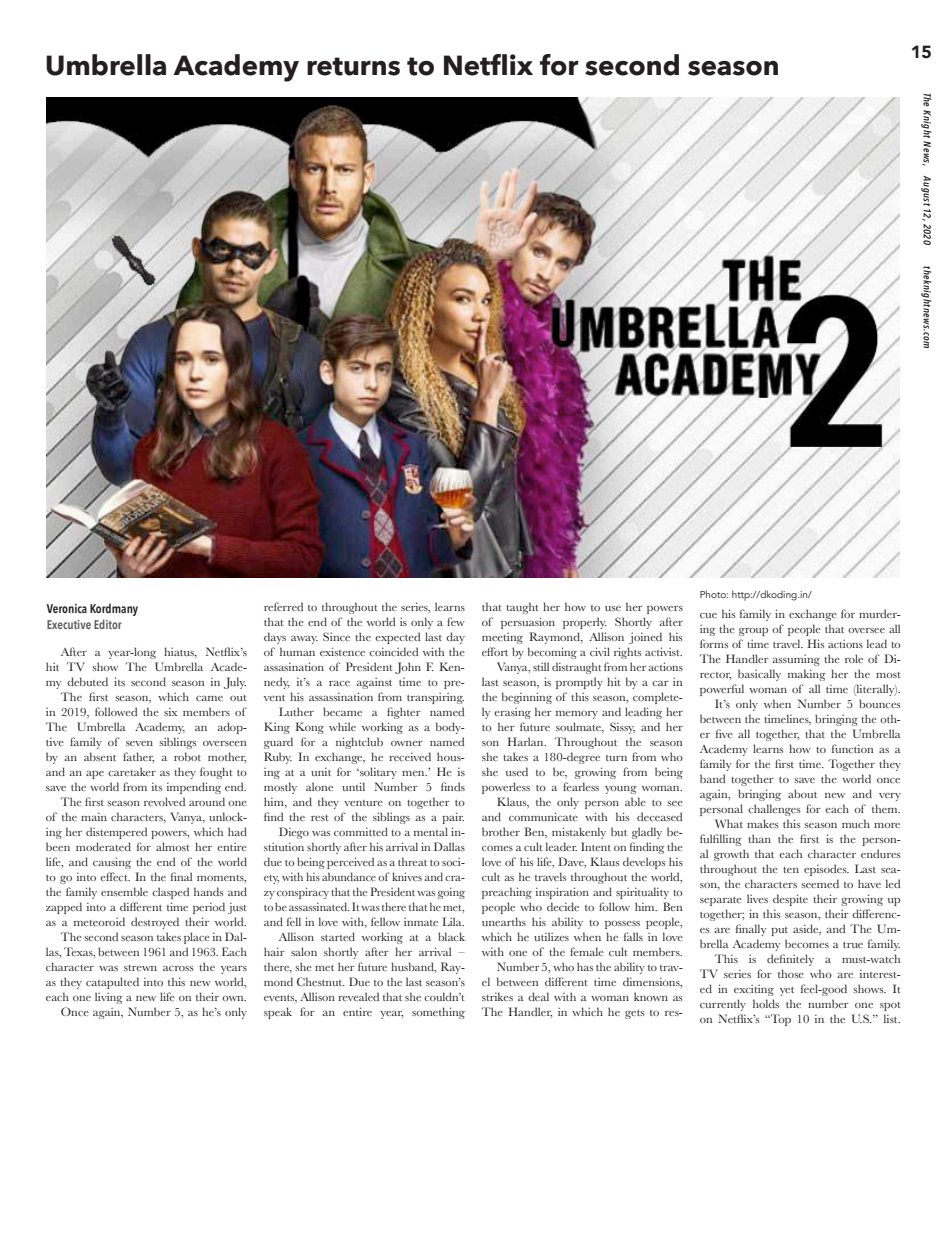
<style>
.page{position:relative;width:945px;height:1260px;background:#fff}
.page>*{position:absolute;margin:0;border:0;box-sizing:border-box;transform-origin:0 0}
.Headline_Title{font:700 27.5px "Avenir Next";color:#231f20}
.t1{font:900 17.5px "Avenir";color:#231f20}
.Paragraph_Style_1{font:12.5px/15px "Baskerville";color:#231f20;text-align:justify}
.t2{font:600 12.5px "Avenir Next Condensed";color:#231f20}
.t3{font:600 12.5px "Avenir Next Condensed";color:#5c5c5c}
.t4{font:italic 600 10px "Avenir Next Condensed";letter-spacing:.05em;color:#231f20}
.t5{font:10px "Avenir";color:#231f20}
</style>
<div class="page">
<img style="left:47px;top:98px;width:853px;height:480px">
<p class="Headline_Title" style="left:45px;top:42px;width:736px">Umbrella Academy returns to Netflix for second season</p>
<h2 class="t1" style="left:911px;top:36px;width:22px">15</h2>
<p class="t4" style="left:933px;top:92px;width:154px;rotate:90deg">The Knight News, August 12, 2020</p>
<p class="t4" style="left:933px;top:266px;width:84px;rotate:90deg">theknightnews.com</p>
<p class="t2" style="left:47px;top:597px;width:93px">Veronica Kordmany</p>
<p class="t3" style="left:47px;top:614px;width:76px">Executive Editor</p>
<p class="Paragraph_Style_1" style="left:46px;top:645px;width:203px;text-indent:15px">After a year-long hiatus, Netflix’s hit TV show The Umbrella Acade&shy;my debuted its second season in July.</p>
<p class="Paragraph_Style_1" style="left:46px;top:690px;width:203px;text-align:left;text-indent:15px">The first season, which came out in 2019, followed the six members of The Umbrella Academy, an adop&shy;tive family of seven siblings overseen by an absent father, a robot mother, and an ape caretaker as they fought to save the world from its impending end.</p>
<p class="Paragraph_Style_1" style="left:46px;top:795px;width:203px;text-indent:15px">The first season revolved around one of the main characters, Vanya, unlock&shy;ing her distempered powers, which had been moderated for almost her entire life, and causing the end of the world to go into effect. In the final moments, the family ensemble clasped hands and zapped into a different time period just as a meteoroid destroyed their world.</p>
<p class="Paragraph_Style_1" style="left:46px;top:930px;width:203px;text-indent:15px">The second season takes place in Dal&shy;las, Texas, between 1961 and 1963. Each character was strewn across the years as they catapulted into this new world, each one living a new life on their own.</p>
<p class="Paragraph_Style_1" style="left:61px;top:1005px;width:188px">Once again, Number 5, as he’s only</p>
<p class="Paragraph_Style_1" style="left:264px;top:600px;width:203px">referred to throughout the series, learns that the end of the world is only a few days away. Since the expected last day of human existence coincided with the assasination of President John F. Ken&shy;nedy, it’s a race against time to pre&shy;vent his assassination from transpiring.</p>
<p class="Paragraph_Style_1" style="left:264px;top:705px;width:203px;text-indent:15px">Luther became a fighter named King Kong while working as a body&shy;guard for a nightclub owner named Ruby. In exchange, he received hous&shy;ing at a unit for ‘solitary men.’ He is mostly alone until Number 5 finds him, and they venture on together to find the rest of the siblings as a pair.</p>
<p class="Paragraph_Style_1" style="left:264px;top:825px;width:203px;text-indent:15px">Diego was committed to a mental in&shy;stitution shortly after his arrival in Dallas due to being perceived as a threat to soci&shy;ety, with his abundance of knives and cra&shy;zy conspiracy that the President was going to be assassinated. It was there that he met, and fell in love with, fellow inmate Lila.</p>
<p class="Paragraph_Style_1" style="left:264px;top:930px;width:203px;text-indent:15px">Allison started working at a black hair salon shortly after her arrival – there, she met her future husband, Ray&shy;mond Chestnut. Due to the last season’s events, Allison revealed that she couldn’t speak for an entire year, something</p>
<p class="Paragraph_Style_1" style="left:482px;top:600px;width:203px">that taught her how to use her powers of persuasion properly. Shortly after meeting Raymond, Allison joined his effort by becoming a civil rights activist.</p>
<p class="Paragraph_Style_1" style="left:482px;top:660px;width:203px;text-indent:15px">Vanya, still distraught from her actions last season, is promptly hit by a car in the beginning of this season, complete&shy;ly erasing her memory and leading her to her future soulmate, Sissy, and her son Harlan. Throughout the season she takes a 180-degree turn from who she used to be, growing from being powerless to a fearless young woman.</p>
<p class="Paragraph_Style_1" style="left:482px;top:795px;width:203px;text-indent:15px">Klaus, the only person able to see and communicate with his deceased brother Ben, mistakenly but gladly be&shy;comes a cult leader. Intent on finding the love of his life, Dave, Klaus develops his cult as he travels throughout the world, preaching inspiration and spirituality to people who decide to follow him. Ben unearths his ability to possess people, which he utilizes when he falls in love with one of the female cult members.</p>
<p class="Paragraph_Style_1" style="left:482px;top:960px;width:203px;text-indent:15px">Number 5, who has the ability to trav&shy;el between different time dimensions, strikes a deal with a woman known as The Handler, in which he gets to res-</p>
<p class="t5" style="left:700px;top:588px;width:114px">Photo: http://dkoding.in/</p>
<p class="Paragraph_Style_1" style="left:700px;top:606px;width:203px">cue his family in exchange for murder&shy;ing the group of people that oversee all forms of time travel. His actions lead to The Handler assuming the role of Di&shy;rector, basically making her the most powerful woman of all time (literally).</p>
<p class="Paragraph_Style_1" style="left:700px;top:696px;width:203px;text-indent:15px">It’s only when Number 5 bounces between the timelines, bringing the oth&shy;er five all together, that the Umbrella Academy learns how to function as a family for the first time. Together they band together to save the world once again, bringing about new and very personal challenges for each of them.</p>
<p class="Paragraph_Style_1" style="left:700px;top:816px;width:203px;text-indent:15px">What makes this season much more fulfilling than the first is the person&shy;al growth that each character endures throughout the ten episodes. Last sea&shy;son, the characters seemed to have led separate lives despite their growing up together; in this season, their differenc&shy;es are finally put aside, and The Um&shy;brella Academy becomes a true family.</p>
<p class="Paragraph_Style_1" style="left:700px;top:951px;width:203px;text-indent:15px">This is definitely a must-watch TV series for those who are interest&shy;ed in exciting yet feel-good shows. It currently holds the number one spot on Netflix’s “Top 10 in the U.S.” list.</p>
</div>
